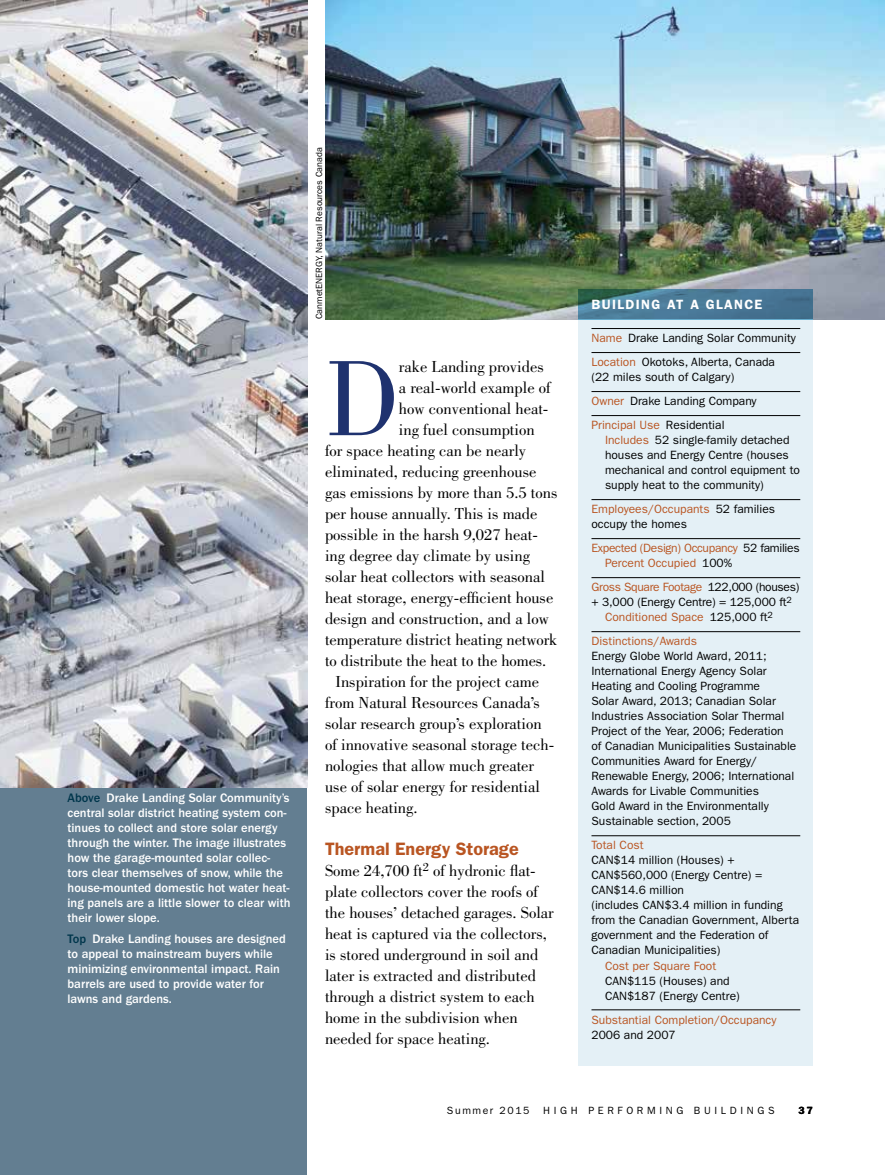
<style>
.page{position:relative;width:885px;height:1175px;background:#fff}
.page>*{position:absolute;margin:0;border:0;box-sizing:border-box;transform-origin:0 0}
.t1{font:110.85px "Bodoni Std";color:#1f326f}
.t2{font:600 18px "ITC Franklin Gothic Std";color:#b95522}
.t3{font:16.5px/21px "Bodoni Std";color:#000}
.t4{font:600 13.5px "ITC Franklin Gothic Std";letter-spacing:.1em;color:#fff}
.t5{font:500 12.75px/15px "ITC Franklin Gothic Std";color:#fff}
.t6{font:12px/15px "ITC Franklin Gothic Std";color:#000}
.t7{font:12px "ITC Franklin Gothic Std";color:#b95522}
.t8{font:12px/15px "ITC Franklin Gothic Std";letter-spacing:-.025em;color:#b95522}
.t9{font:10.5px "ITC Franklin Gothic Std";letter-spacing:.35em;color:#000}
.t10{font:10.5px "ITC Franklin Gothic Std";letter-spacing:.15em;color:#000}
.t11{font:600 10.5px "ITC Franklin Gothic Std";color:#000}
.t12{font:9px "ITC Franklin Gothic Std";color:#000}
.s1{color:#00364c}
.s2{color:#b95522}
.s3{color:#000}
</style>
<div class="page">
<div style="left:0;top:787px;width:307px;height:387px;background:#637e91"></div>
<img style="left:0;top:0;width:307px;height:787px">
<img style="left:325px;top:0;width:559px;height:319px">
<div style="left:578px;top:319px;width:234px;height:746px;background:#e4f0f6"></div>
<svg style="left:578px;top:289px;width:234px;height:30px;background:#477790"></svg>
<hr style="left:591px;top:328px;width:209px;height:1px;background:#000">
<hr style="left:591px;top:352px;width:209px;height:1px;background:#000">
<hr style="left:591px;top:391px;width:209px;height:1px;background:#000">
<hr style="left:591px;top:415px;width:209px;height:1px;background:#000">
<hr style="left:591px;top:499px;width:209px;height:1px;background:#000">
<hr style="left:591px;top:538px;width:209px;height:1px;background:#000">
<hr style="left:591px;top:577px;width:209px;height:1px;background:#000">
<hr style="left:591px;top:631px;width:209px;height:1px;background:#000">
<hr style="left:591px;top:835px;width:209px;height:1px;background:#000">
<hr style="left:591px;top:1009px;width:209px;height:1px;background:#000">
<p class="t5" style="left:68px;top:790px;width:224px"><span class="s1">Above</span> Drake Landing Solar Community’s central solar district heating system con&shy;tinues to collect and store solar energy through the winter. The image illustrates how the garage-mounted solar collec&shy;tors clear themselves of snow, while the house-mounted domestic hot water heat&shy;ing panels are a little slower to clear with their lower slope.</p>
<p class="t5" style="left:68px;top:931px;width:220px"><span class="s1">Top</span> Drake Landing houses are designed to appeal to mainstream buyers while minimizing environmental impact. Rain barrels are used to provide water for lawns and gardens.</p>
<p class="t12" style="left:314px;top:319px;width:173px;rotate:-90deg">CanmetENERGY, Natural Resources Canada</p>
<h1 class="t1" style="left:325px;top:337px;width:75px">D</h1>
<h3 class="t3" style="left:399px;top:356px;width:146px">rake Landing provides</h3>
<h3 class="t3" style="left:399px;top:377px;width:153px">a real-world example of</h3>
<h3 class="t3" style="left:399px;top:398px;width:151px">how conventional heat-</h3>
<h3 class="t3" style="left:399px;top:419px;width:137px">ing fuel consumption</h3>
<h3 class="t3" style="left:325px;top:440px;width:203px">for space heating can be nearly</h3>
<h3 class="t3" style="left:325px;top:461px;width:213px">eliminated, reducing greenhouse</h3>
<h3 class="t3" style="left:325px;top:482px;width:234px">gas emissions by more than 5.5 tons</h3>
<h3 class="t3" style="left:325px;top:503px;width:214px">per house annually. This is made</h3>
<h3 class="t3" style="left:325px;top:524px;width:214px">possible in the harsh 9,027 heat-</h3>
<h3 class="t3" style="left:325px;top:545px;width:206px">ing degree day climate by using</h3>
<h3 class="t3" style="left:325px;top:566px;width:221px">solar heat collectors with seasonal</h3>
<h3 class="t3" style="left:325px;top:587px;width:230px">heat storage, energy-efficient house</h3>
<h3 class="t3" style="left:325px;top:608px;width:225px">design and construction, and a low</h3>
<h3 class="t3" style="left:325px;top:629px;width:234px">temperature district heating network</h3>
<h3 class="t3" style="left:325px;top:650px;width:223px">to distribute the heat to the homes.</h3>
<h3 class="t3" style="left:335px;top:671px;width:205px">Inspiration for the project came</h3>
<h3 class="t3" style="left:325px;top:692px;width:216px">from Natural Resources Canada’s</h3>
<h3 class="t3" style="left:325px;top:713px;width:218px">solar research group’s exploration</h3>
<h3 class="t3" style="left:325px;top:734px;width:231px">of innovative seasonal storage tech-</h3>
<h3 class="t3" style="left:325px;top:755px;width:210px">nologies that allow much greater</h3>
<h3 class="t3" style="left:325px;top:776px;width:216px">use of solar energy for residential</h3>
<h3 class="t3" style="left:325px;top:797px;width:94px">space heating.</h3>
<h2 class="t2" style="left:325px;top:838px;width:195px">Thermal Energy Storage</h2>
<p class="t3" style="left:325px;top:860px;width:230px">Some 24,700 ft<sup>2</sup> of hydronic flat&shy;plate collectors cover the roofs of the houses’ detached garages. Solar heat is captured via the collectors, is stored underground in soil and later is extracted and distributed through a district system to each home in the subdivision when needed for space heating.</p>
<p class="t4" style="left:591px;top:296px;width:172px">BUILDING AT A GLANCE</p>
<p class="t6" style="left:591px;top:326px;width:206px;line-height:24px"><span class="s2">Name</span> Drake Landing Solar Community<br><span class="s2">Location</span> Okotoks, Alberta, Canada</p>
<p class="t6" style="left:591px;top:365px;width:167px;line-height:24px">(22 miles south of Calgary)<br><span class="s2">Owner</span> Drake Landing Company<br><span class="s2">Principal Use</span> Residential</p>
<p class="t6" style="left:604px;top:433px;width:196px"><span class="s2">Includes</span> 52 single-family detached houses and Energy Centre (houses mechanical and control equipment to supply heat to the community)</p>
<p class="t6" style="left:591px;top:502px;width:185px"><span class="s2">Employees/Occupants</span> 52 families occupy the homes</p>
<p class="t8" style="left:604px;top:541px;width:196px;text-indent:-14px">Expected (Design) Occupancy <span class="s3">52 families<br></span>Percent Occupied <span class="s3">100%</span></p>
<p class="t8" style="left:591px;top:580px;width:209px">Gross Square Footage <span class="s3">122,000 (houses)</span></p>
<p class="t6" style="left:591px;top:595px;width:202px">+ 3,000 (Energy Centre) = 125,000 ft<sup>2</sup></p>
<p class="t7" style="left:604px;top:610px;width:169px">Conditioned Space <span class="s3">125,000 ft</span><sup>2</sup></p>
<p class="t7" style="left:591px;top:634px;width:107px">Distinctions/Awards</p>
<p class="t6" style="left:591px;top:649px;width:206px">Energy Globe World Award, 2011; International Energy Agency Solar Heating and Cooling Programme<br>Solar Award, 2013; Canadian Solar Industries Association Solar Thermal Project of the Year, 2006; Federation of Canadian Municipalities Sustainable Communities Award for Energy/ Renewable Energy, 2006; International Awards for Livable Communities<br>Gold Award in the Environmentally Sustainable section, 2005</p>
<p class="t7" style="left:591px;top:838px;width:54px">Total Cost</p>
<p class="t6" style="left:591px;top:853px;width:209px">CAN$14 million (Houses) +<br>CAN$560,000 (Energy Centre) =<br>CAN$14.6 million<br>(includes CAN$3.4 million in funding from the Canadian Government, Alberta government and the Federation of<br>Canadian Municipalities)</p>
<p class="t7" style="left:604px;top:958px;width:113px">Cost per Square Foot</p>
<p class="t6" style="left:604px;top:973px;width:136px">CAN$115 (Houses) and<br>CAN$187 (Energy Centre)</p>
<p class="t7" style="left:591px;top:1012px;width:186px">Substantial Completion/Occupancy</p>
<p class="t6" style="left:591px;top:1027px;width:86px">2006 and 2007</p>
<p class="t10" style="left:447px;top:1104px;width:84px">Summer 2015</p>
<p class="t9" style="left:543px;top:1104px;width:233px">HIGH PERFORMING BUILDINGS</p>
<p class="t11" style="left:798px;top:1104px;width:16px">37</p>
</div>
